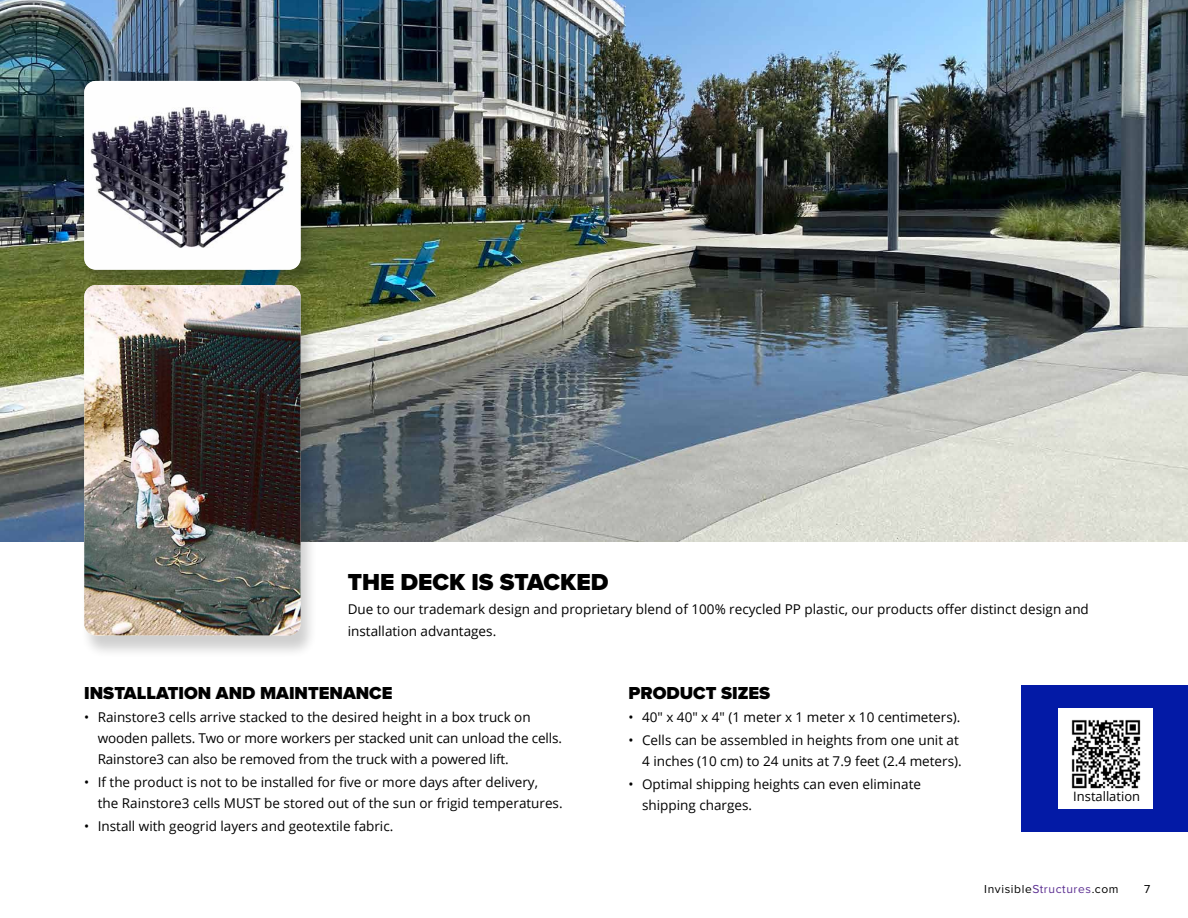
<style>
.page{position:relative;width:1188px;height:918px;background:#fff}
.page>*{position:absolute;margin:0;border:0;box-sizing:border-box;transform-origin:0 0}
.t1{font:900 24px "Proxima Nova";color:#000}
.t2{font:900 18px "Proxima Nova";color:#000}
.t3{font:13.5px/21px "Open Sans";color:#000}
.t4{font:12.9px "Open Sans";color:#000}
.t5{font:12px "Proxima Nova";letter-spacing:.05em;color:#000}
.s1{color:#5c2f92}
</style>
<div class="page">
<div style="left:1022px;top:685px;width:166px;height:146px;background:#031aa6"></div>
<img style="left:0;top:0;width:1188px;height:541px">
<div style="left:81px;top:83px;width:237px;height:210px;background:#000;opacity:.19"></div>
<img style="left:84px;top:81px;width:217px;height:189px">
<div style="left:81px;top:287px;width:237px;height:372px;background:#000;opacity:.19"></div>
<img style="left:84px;top:285px;width:217px;height:350px">
<div style="left:1058px;top:708px;width:95px;height:100px;background:#fff"></div>
<img style="left:1071px;top:719px;width:70px;height:70px">
<h1 class="t1" style="left:348px;top:565px;width:262px">THE DECK IS STACKED</h1>
<p class="t3" style="left:348px;top:599px;width:743px">Due to our trademark design and proprietary blend of 100% recycled PP plastic, our products offer distinct design and installation advantages.</p>
<h2 class="t2" style="left:84px;top:680px;width:310px">INSTALLATION AND MAINTENANCE</h2>
<p class="t3" style="left:98px;top:706px;width:466px;text-indent:-14px">• Rainstore3 cells arrive stacked to the desired height in a box truck on wooden pallets. Two or more workers per stacked unit can unload the cells.<br>Rainstore3 can also be removed from the truck with a powered lift.</p>
<p class="t3" style="left:98px;top:771px;width:466px;text-indent:-14px">• If the product is not to be installed for five or more days after delivery,<br>the Rainstore3 cells MUST be stored out of the sun or frigid temperatures.</p>
<p class="t3" style="left:84px;top:815px;width:311px">• Install with geogrid layers and geotextile fabric.</p>
<h2 class="t2" style="left:629px;top:680px;width:143px">PRODUCT SIZES</h2>
<p class="t3" style="left:629px;top:706px;width:333px">• 40″ x 40″ x 4″ (1 meter x 1 meter x 10 centimeters).</p>
<p class="t3" style="left:629px;top:729px;width:335px;text-align:right">• Cells can be assembled in heights from one unit at<br>4 inches (10 cm) to 24 units at 7.9 feet (2.4 meters).</p>
<p class="t3" style="left:642px;top:773px;width:280px;text-indent:-14px">• Optimal shipping heights can even eliminate shipping charges.</p>
<p class="t4" style="left:1073px;top:787px;width:68px">Installation</p>
<p class="t5" style="left:984px;top:880px;width:136px">Invisible<span class="s1">Structures</span>.com</p>
<p class="t5" style="left:1144px;top:880px;width:8px">7</p>
</div>
